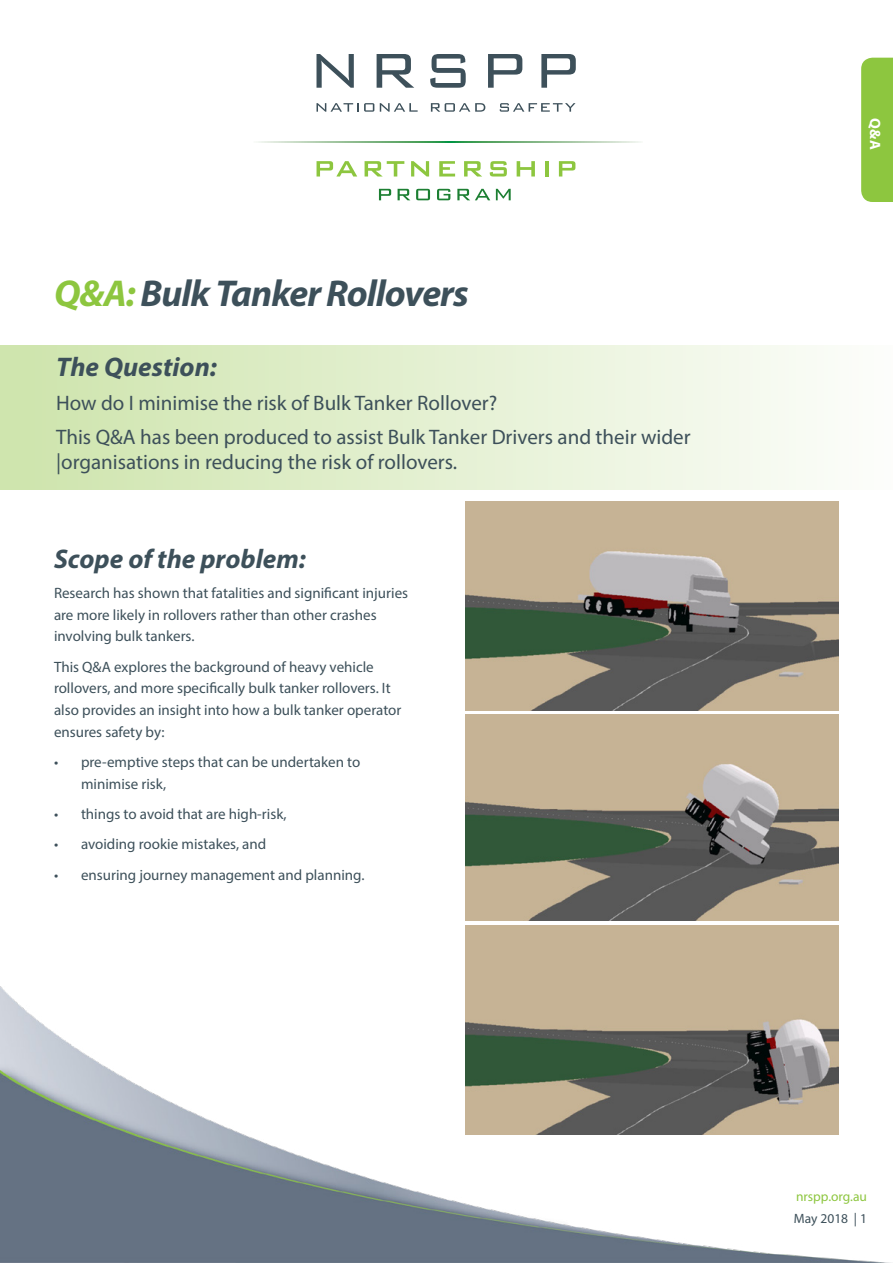
<style>
.page{position:relative;width:893px;height:1263px;background:#fff}
.page>*{position:absolute;margin:0;border:0;box-sizing:border-box;transform-origin:0 0}
.t1{font:italic 700 37.5px "Myriad Pro";letter-spacing:-.025em;color:#3d505a}
.t2{font:italic 700 27px "Myriad Pro";color:#3d505a}
.t3{font:21px/33.8px "Myriad Pro";color:#3d505a}
.t4{font:15px/21.8px "Myriad Pro";color:#3d505a}
.t5{font:700 15px "Myriad Pro";color:#fff}
.t6{font:13.5px "Myriad Pro";color:#8dc63f}
.t7{font:13.5px "Myriad Pro";color:#3d505a}
.s1{color:#8dc63f}
</style>
<div class="page">
<img style="left:0;top:986px;width:891px;height:277px">
<div style="left:861px;top:58px;width:32px;height:144px;background:#8dc63f"></div>
<svg style="left:316px;top:103px;width:58px;height:9px"></svg>
<svg style="left:380px;top:103px;width:38px;height:9px"></svg>
<svg style="left:431px;top:103px;width:54px;height:9px"></svg>
<svg style="left:500px;top:103px;width:75px;height:9px"></svg>
<svg style="left:317px;top:161px;width:40px;height:15px"></svg>
<svg style="left:365px;top:161px;width:39px;height:15px"></svg>
<svg style="left:411px;top:161px;width:18px;height:15px"></svg>
<svg style="left:439px;top:161px;width:16px;height:15px"></svg>
<svg style="left:464px;top:161px;width:18px;height:15px"></svg>
<svg style="left:490px;top:161px;width:17px;height:15px"></svg>
<svg style="left:517px;top:161px;width:18px;height:15px"></svg>
<hr style="left:545px;top:161px;width:4px;height:15px;background:#8dc63f">
<svg style="left:559px;top:161px;width:16px;height:15px"></svg>
<svg style="left:379px;top:189px;width:12px;height:11px"></svg>
<svg style="left:398px;top:189px;width:12px;height:11px"></svg>
<svg style="left:416px;top:189px;width:14px;height:11px"></svg>
<svg style="left:437px;top:189px;width:13px;height:11px"></svg>
<svg style="left:457px;top:189px;width:33px;height:11px"></svg>
<svg style="left:496px;top:189px;width:15px;height:11px"></svg>
<svg style="left:316px;top:54px;width:38px;height:34px"></svg>
<svg style="left:377px;top:54px;width:37px;height:34px"></svg>
<svg style="left:430px;top:54px;width:36px;height:34px"></svg>
<svg style="left:488px;top:54px;width:34px;height:34px"></svg>
<svg style="left:541px;top:54px;width:35px;height:34px"></svg>
<svg style="left:258px;top:141px;width:383px;height:1px"></svg>
<div style="left:0;top:345px;width:893px;height:145px;background:linear-gradient(to right,#cde4ac,#fcfdfb)"></div>
<img style="left:465px;top:502px;width:374px;height:208px">
<img style="left:465px;top:714px;width:374px;height:207px">
<img style="left:465px;top:926px;width:374px;height:208px">
<h1 class="t1" style="left:54px;top:269px;width:416px"><span class="s1">Q&amp;A:</span> Bulk Tanker Rollovers</h1>
<h2 class="t2" style="left:56px;top:350px;width:162px">The Question:</h2>
<h3 class="t3" style="left:56px;top:386px;width:636px">How do I minimise the risk of Bulk Tanker Rollover?<br>This Q&amp;A has been produced to assist Bulk Tanker Drivers and their wider</h3>
<h3 class="t3" style="left:56px;top:445px;width:402px">|organisations in reducing the risk of rollovers.</h3>
<h2 class="t2" style="left:54px;top:541px;width:253px">Scope of the problem:</h2>
<p class="t4" style="left:54px;top:582px;width:356px">Research has shown that fatalities and significant injuries are more likely in rollovers rather than other crashes involving bulk tankers.</p>
<p class="t4" style="left:54px;top:655px;width:349px">This Q&amp;A explores the background of heavy vehicle rollovers, and more specifically bulk tanker rollovers. It also provides an insight into how a bulk tanker operator ensures safety by:</p>
<p class="t4" style="left:81px;top:751px;width:281px;text-indent:-27px">• pre-emptive steps that can be undertaken to minimise risk,</p>
<p class="t4" style="left:54px;top:803px;width:234px">• things to avoid that are high-risk,</p>
<p class="t4" style="left:54px;top:833px;width:214px">• avoiding rookie mistakes, and</p>
<p class="t4" style="left:54px;top:863px;width:312px">• ensuring journey management and planning.</p>
<p class="t5" style="left:885px;top:118px;width:33px;rotate:90deg">Q&amp;A</p>
<p class="t6" style="left:796px;top:1188px;width:72px">nrspp.org.au</p>
<p class="t7" style="left:794px;top:1210px;width:74px">May 2018 | 1</p>
</div>
